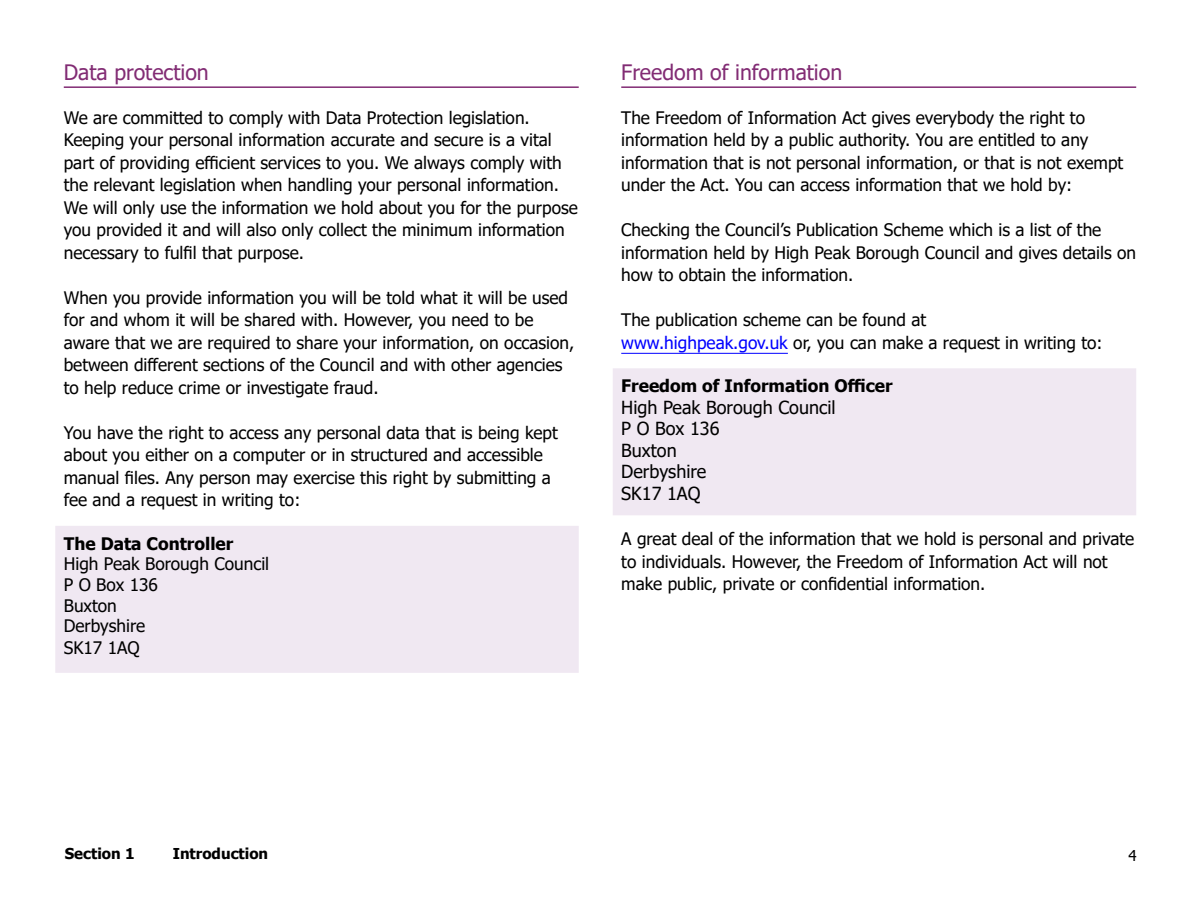
<style>
.page{position:relative;width:1200px;height:900px;background:#fff}
.page>*{position:absolute;margin:0;border:0;box-sizing:border-box;transform-origin:0 0}
.Subhead{font:21.3px "Tahoma";color:#822c74}
.t1{font:18px "Tahoma";color:#000}
.Body{font:17.25px/22.5px "Tahoma";color:#000}
.Box_behind_bold{font:700 17.25px "Tahoma";color:#000}
.t2{font:700 15px "Tahoma";color:#000}
.t3{font:15px "Tahoma";color:#000}
.s1{color:#00f}
</style>
<div class="page">
<hr style="left:64px;top:86px;width:515px;height:2px;background:#822c74">
<div style="left:55px;top:526px;width:524px;height:147px;background:#f0e8f2"></div>
<hr style="left:621px;top:86px;width:515px;height:2px;background:#822c74">
<hr style="left:621px;top:353px;width:167px;height:1px;background:#00f">
<div style="left:613px;top:368px;width:523px;height:147px;background:#f0e8f2"></div>
<h2 class="Subhead" style="left:64px;top:58px;width:147px">Data protection</h2>
<p class="Body" style="left:64px;top:107px;width:516px">We are committed to comply with Data Protection legislation.<br>Keeping your personal information accurate and secure is a vital part of providing efficient services to you. We always comply with the relevant legislation when handling your personal information.<br>We will only use the information we hold about you for the purpose you provided it and will also only collect the minimum information necessary to fulfil that purpose.</p>
<p class="Body" style="left:64px;top:287px;width:512px">When you provide information you will be told what it will be used for and whom it will be shared with. However, you need to be aware that we are required to share your information, on occasion, between different sections of the Council and with other agencies to help reduce crime or investigate fraud.</p>
<p class="Body" style="left:64px;top:422px;width:496px">You have the right to access any personal data that is being kept about you either on a computer or in structured and accessible manual files. Any person may exercise this right by submitting a fee and a request in writing to:</p>
<p class="Box_behind_bold" style="left:64px;top:531px;width:171px">The Data Controller</p>
<p class="Body" style="left:64px;top:554px;width:207px">High Peak Borough Council</p>
<p class="Body" style="left:64px;top:574px;width:96px">P O Box 136</p>
<p class="Body" style="left:64px;top:595px;width:55px">Buxton</p>
<p class="Body" style="left:64px;top:616px;width:83px">Derbyshire</p>
<p class="Body" style="left:64px;top:637px;width:77px">SK17 1AQ</p>
<h2 class="Subhead" style="left:621px;top:58px;width:223px">Freedom of information</h2>
<p class="Body" style="left:621px;top:107px;width:504px">The Freedom of Information Act gives everybody the right to information held by a public authority. You are entitled to any information that is not personal information, or that is not exempt under the Act. You can access information that we hold by:</p>
<p class="Body" style="left:621px;top:220px;width:516px">Checking the Council’s Publication Scheme which is a list of the information held by High Peak Borough Council and gives details on how to obtain the information.</p>
<p class="Body" style="left:621px;top:310px;width:483px">The publication scheme can be found at<br><span class="s1">www.highpeak.gov.uk</span> or, you can make a request in writing to:</p>
<p class="Box_behind_bold" style="left:621px;top:374px;width:273px">Freedom of Information Officer</p>
<p class="t1" style="left:621px;top:395px;width:216px">High Peak Borough Council</p>
<p class="t1" style="left:621px;top:417px;width:100px">P O Box 136</p>
<p class="t1" style="left:621px;top:438px;width:57px">Buxton</p>
<p class="t1" style="left:621px;top:460px;width:87px">Derbyshire</p>
<p class="t1" style="left:621px;top:481px;width:81px">SK17 1AQ</p>
<p class="Body" style="left:621px;top:528px;width:515px">A great deal of the information that we hold is personal and private to individuals. However, the Freedom of Information Act will not make public, private or confidential information.</p>
<p class="t2" style="left:65px;top:843px;width:71px">Section 1</p>
<p class="t2" style="left:173px;top:843px;width:97px">Introduction</p>
<p class="t3" style="left:1128px;top:845px;width:10px">4</p>
</div>
